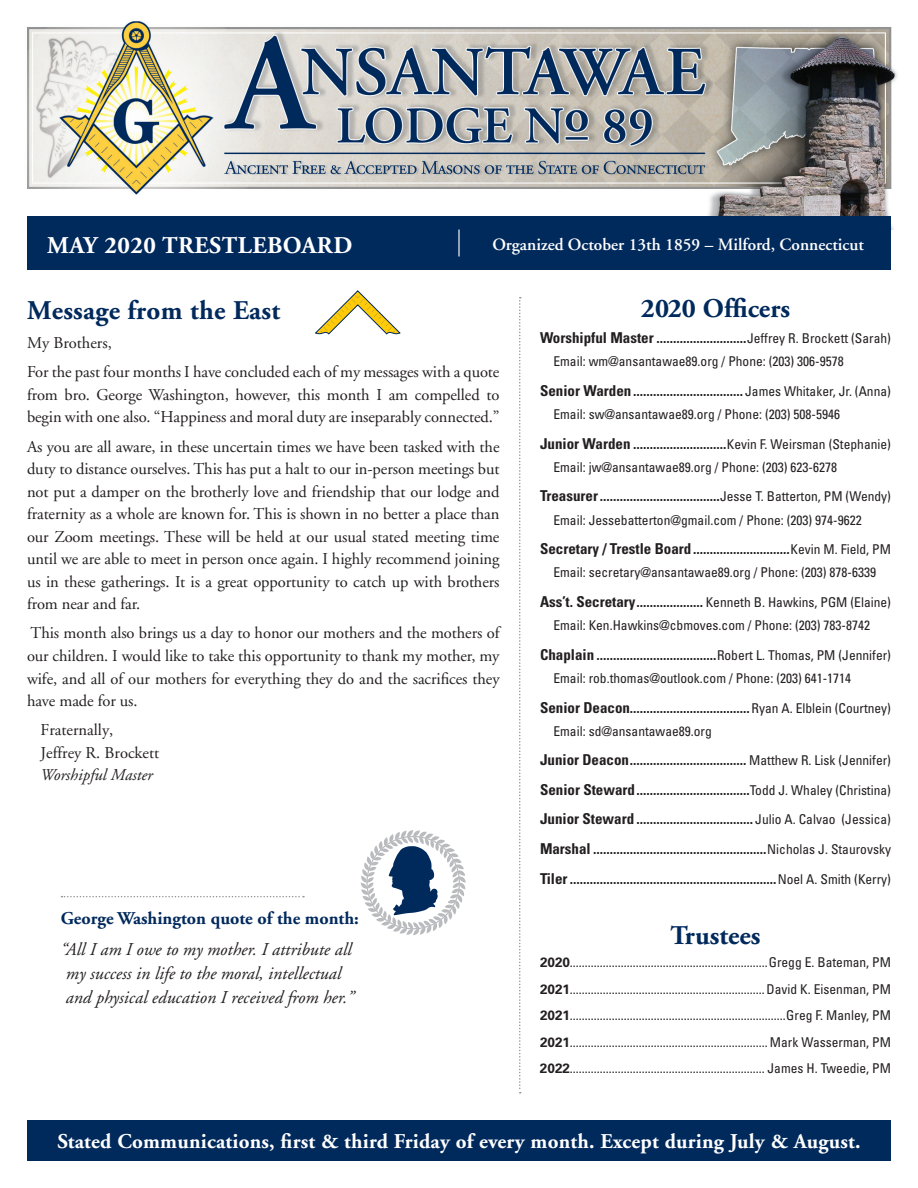
<style>
.page{position:relative;width:918px;height:1188px;background:#fff}
.page>*{position:absolute;margin:0;border:0;box-sizing:border-box;transform-origin:0 0}
.t1{font:700 27px "Adobe Garamond";letter-spacing:.01em;color:#00295c}
.t2{font:700 24px "Adobe Garamond";letter-spacing:.02em;color:#fff}
.t3{font:700 21px "Adobe Garamond";letter-spacing:.01em;color:#fff}
.t4{font:italic 18px/24px "Adobe Garamond";color:#231f20}
.t5{font:700 18px "Adobe Garamond";color:#00295c}
.t6{font:600 17.25px "Adobe Garamond";color:#fff}
.t7{font:16.5px/22.5px "Adobe Garamond";letter-spacing:-.005em;color:#231f20}
.t8{font:italic 16.5px "Adobe Garamond";color:#231f20}
.t9{font:700 condensed 15px/29.5px "Univers";color:#231f20;text-align:justify}
.t10{font:condensed 13.5px/26.5px "Univers";color:#231f20;text-align:justify}
.s1{font-weight:400;font-size:13.5px}
.s2{font-weight:700;font-stretch:normal}
</style>
<div class="page">
<img style="left:27px;top:21px;width:871px;height:209px">
<svg style="left:519px;top:297px;width:2px;height:797px"></svg>
<div style="left:27px;top:216px;width:864px;height:54px;background:#00295c"></div>
<div style="left:27px;top:1120px;width:864px;height:41px;background:#00295c"></div>
<svg style="left:315px;top:291px;width:85px;height:43px"></svg>
<hr style="left:458px;top:230px;width:2px;height:26px;background:#fff">
<svg style="left:361px;top:830px;width:105px;height:105px"></svg>
<svg style="left:62px;top:896px;width:242px;height:1px"></svg>
<h2 class="t2" style="left:47px;top:232px;width:307px">MAY 2020 TRESTLEBOARD</h2>
<p class="t6" style="left:492px;top:235px;width:373px">Organized October 13th 1859 – Milford, Connecticut</p>
<h1 class="t1" style="left:27px;top:296px;width:255px">Message from the East</h1>
<p class="t7" style="left:27px;top:329px;width:474px;line-height:29.2px">My Brothers,<br>For the past four months I have concluded each of my messages with a quote</p>
<p class="t7" style="left:27px;top:384px;width:474px">from bro. George Washington, however, this month I am compelled to begin with one also. “Happiness and moral duty are inseparably connected.”</p>
<p class="t7" style="left:27px;top:436px;width:474px;text-align:justify">As you are all aware, in these uncertain times we have been tasked with the duty to distance ourselves. This has put a halt to our in-person meetings but not put a damper on the brotherly love and friendship that our lodge and fraternity as a whole are known for. This is shown in no better a place than our Zoom meetings. These will be held at our usual stated meeting time until we are able to meet in person once again. I highly recommend joining us in these gatherings. It is a great opportunity to catch up with brothers from near and far.</p>
<p class="t7" style="left:27px;top:622px;width:474px;text-align:justify">This month also brings us a day to honor our mothers and the mothers of our children. I would like to take this opportunity to thank my mother, my wife, and all of our mothers for everything they do and the sacrifices they have made for us.</p>
<p class="t7" style="left:40px;top:719px;width:120px">Fraternally,<br>Jeffrey R. Brockett</p>
<p class="t8" style="left:40px;top:766px;width:114px">Worshipful Master</p>
<p class="t5" style="left:61px;top:909px;width:300px">George Washington quote of the month:</p>
<p class="t4" style="left:61px;top:938px;width:295px">“All I am I owe to my mother. I attribute all my success in life to the moral, intellectual and physical education I received from her.”</p>
<h1 class="t1" style="left:641px;top:293px;width:151px">2020 Officers</h1>
<p class="t9" style="left:540px;top:323px;width:353px">Worshipful Master ...........................<span class="s1">Jeffrey R. Brockett (Sarah)</span></p>
<p class="t10" style="left:554px;top:348px;width:292px">Email: wm@ansantawae89.org / Phone: (203) 306-9578</p>
<p class="t9" style="left:540px;top:376px;width:353px">Senior Warden................................. <span class="s1">James Whitaker, Jr. (Anna)</span></p>
<p class="t10" style="left:553px;top:401px;width:288px">Email: sw@ansantawae89.org / Phone: (203) 508-5946</p>
<p class="t9" style="left:540px;top:428px;width:353px">Junior Warden ............................<span class="s1">Kevin F. Weirsman (Stephanie)</span></p>
<p class="t10" style="left:553px;top:454px;width:285px">Email: jw@ansantawae89.org / Phone: (203) 623-6278</p>
<p class="t9" style="left:540px;top:481px;width:353px">Treasurer....................................<span class="s1">Jesse T. Batterton, PM (Wendy)</span></p>
<p class="t10" style="left:553px;top:506px;width:310px">Email: Jessebatterton@gmail.com / Phone: (203) 974-9622</p>
<p class="t9" style="left:540px;top:534px;width:353px">Secretary / Trestle Board.............................<span class="s1">Kevin M. Field, PM</span></p>
<p class="t10" style="left:554px;top:559px;width:324px">Email: secretary@ansantawae89.org / Phone: (203) 878-6339</p>
<p class="t9" style="left:540px;top:587px;width:353px">Ass’t. Secretary.................... <span class="s1">Kenneth B. Hawkins, PGM (Elaine)</span></p>
<p class="t10" style="left:554px;top:612px;width:318px">Email: Ken.Hawkins@cbmoves.com / Phone: (203) 783-8742</p>
<p class="t9" style="left:540px;top:640px;width:353px">Chaplain ....................................<span class="s1">Robert L. Thomas, PM (Jennifer)</span></p>
<p class="t10" style="left:554px;top:665px;width:299px">Email: rob.thomas@outlook.com / Phone: (203) 641-1714</p>
<p class="t9" style="left:540px;top:692px;width:353px">Senior Deacon....................................<span class="s1">Ryan A. Elblein (Courtney)</span></p>
<p class="t10" style="left:554px;top:718px;width:160px">Email: sd@ansantawae89.org</p>
<p class="t9" style="left:540px;top:745px;width:353px">Junior Deacon................................... <span class="s1">Matthew R. Lisk (Jennifer)<br></span>Senior Steward..................................<span class="s1">Todd J. Whaley (Christina)<br></span>Junior Steward ................................... <span class="s1">Julio A. Calvao (Jessica)<br></span>Marshal ....................................................<span class="s1">Nicholas J. Staurovsky </span>Tiler ..............................................................<span class="s1">Noel A. Smith (Kerry)</span></p>
<h1 class="t1" style="left:670px;top:921px;width:92px">Trustees</h1>
<p class="t10" style="left:540px;top:949px;width:353px"><span class="s2">2020</span>..................................................................Gregg E. Bateman, PM <span class="s2">2021</span>.................................................................David K. Eisenman, PM <span class="s2">2021</span>........................................................................Greg F. Manley, PM <span class="s2">2021</span>.................................................................. Mark Wasserman, PM <span class="s2">2022</span>................................................................. James H. Tweedie, PM</p>
<h3 class="t3" style="left:57px;top:1130px;width:805px">Stated Communications, first &amp; third Friday of every month. Except during July &amp; August.</h3>
</div>
